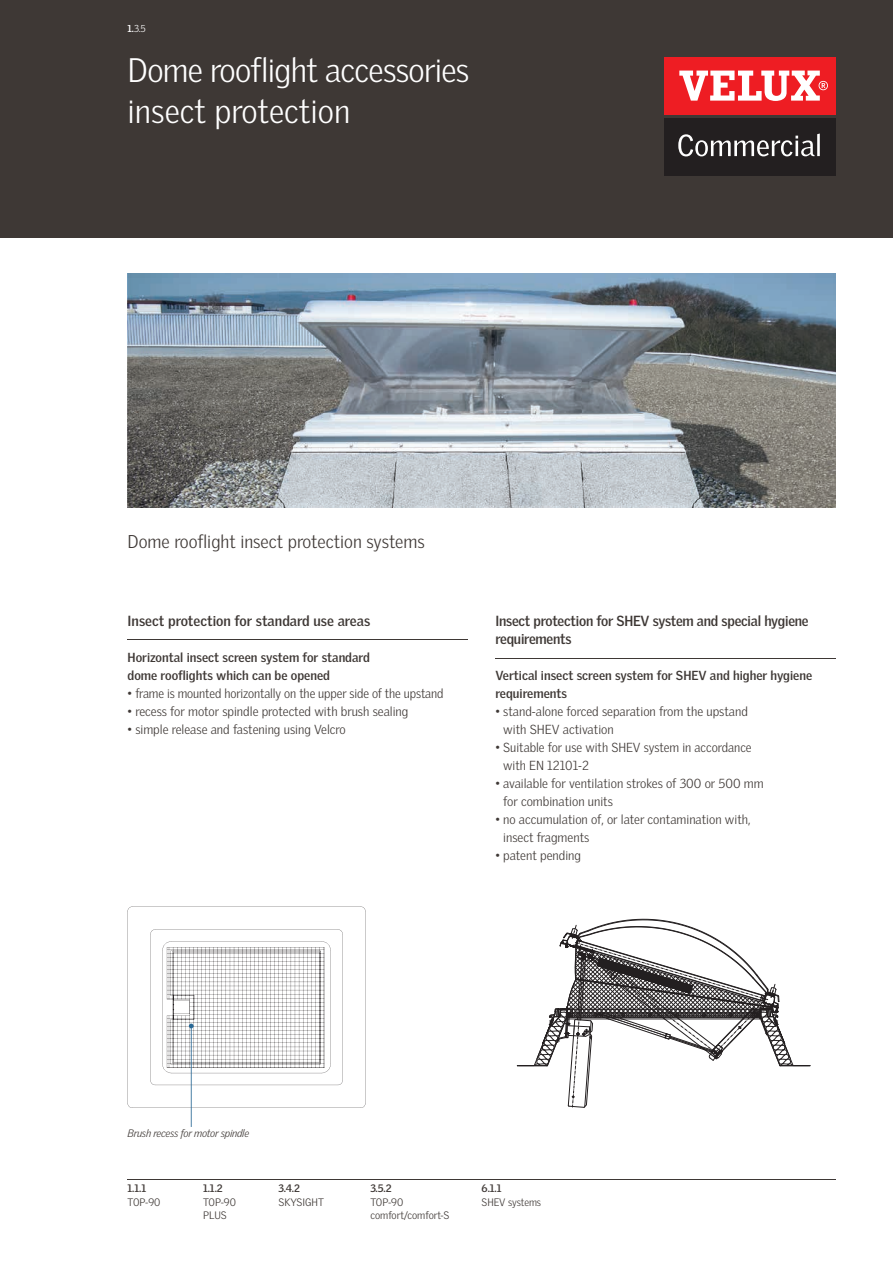
<style>
.page{position:relative;width:893px;height:1263px;background:#fff}
.page>*{position:absolute;margin:0;border:0;box-sizing:border-box;transform-origin:0 0}
.t1{font:300 33px/40.5px "Velux Gothic";letter-spacing:-.02em;color:#fff}
.t2{font:300 18px "Velux Gothic";color:#3e3835}
.t3{font:700 14.25px/18px "Velux Gothic";letter-spacing:-.015em;color:#3e3835}
.t4{font:300 12.75px/18px "Velux Gothic";color:#3e3835}
.t5{font:700 12.75px/18px "Velux Gothic";color:#3e3835}
.t6{font:300 10.5px/13.5px "Velux Gothic";color:#3e3835}
.t7{font:italic 300 10.5px "Velux Gothic";letter-spacing:-.02em;color:#3e3835}
.t8{font:700 10.5px "Velux Gothic";color:#3e3835}
.t9{font:300 9.75px "Velux Gothic";color:#fff}
.s1{font-weight:700}
</style>
<div class="page">
<svg style="left:128px;top:906px;width:237px;height:202px"></svg>
<svg style="left:189px;top:1023px;width:5px;height:5px"></svg>
<hr style="left:191px;top:1026px;width:1px;height:101px;background:#296895">
<svg style="left:517px;top:919px;width:294px;height:189px"></svg>
<img style="left:128px;top:273px;width:708px;height:234px">
<hr style="left:128px;top:640px;width:340px;height:1px;background:#3e3835">
<hr style="left:495px;top:658px;width:340px;height:1px;background:#3e3835">
<div style="left:0;top:0;width:893px;height:237px;background:#3e3835"></div>
<div style="left:665px;top:57px;width:171px;height:57px;background:#ee1d23"></div>
<svg style="left:679px;top:71px;width:149px;height:30px"></svg>
<div style="left:665px;top:118px;width:171px;height:57px;background:#231f20"></div>
<svg style="left:678px;top:134px;width:142px;height:22px"></svg>
<hr style="left:128px;top:1179px;width:708px;height:1px;background:#3e3835">
<p class="t9" style="left:128px;top:23px;width:20px"><span class="s1">1.</span>3.5</p>
<h1 class="t1" style="left:128px;top:50px;width:343px">Dome rooflight accessories insect protection</h1>
<h2 class="t2" style="left:128px;top:531px;width:299px">Dome rooflight insect protection systems</h2>
<p class="t3" style="left:128px;top:612px;width:244px">Insect protection for standard use areas</p>
<p class="t5" style="left:128px;top:649px;width:244px">Horizontal insect screen system for standard dome rooflights which can be opened</p>
<p class="t4" style="left:128px;top:685px;width:318px">• frame is mounted horizontally on the upper side of the upstand</p>
<p class="t4" style="left:128px;top:703px;width:282px">• recess for motor spindle protected with brush sealing</p>
<p class="t4" style="left:128px;top:721px;width:220px">• simple release and fastening using Velcro</p>
<p class="t3" style="left:495px;top:612px;width:315px">Insect protection for SHEV system and special hygiene requirements</p>
<p class="t5" style="left:495px;top:667px;width:318px">Vertical insect screen system for SHEV and higher hygiene requirements</p>
<p class="t4" style="left:503px;top:702px;width:246px;text-indent:-8px">• stand-alone forced separation from the upstand with SHEV activation</p>
<p class="t4" style="left:503px;top:738px;width:250px;text-indent:-8px">• Suitable for use with SHEV system in accordance with EN 12101-2</p>
<p class="t4" style="left:503px;top:774px;width:262px;text-indent:-8px">• available for ventilation strokes of 300 or 500 mm for combination units</p>
<p class="t4" style="left:503px;top:810px;width:249px;text-indent:-8px">• no accumulation of, or later contamination with, insect fragments</p>
<p class="t4" style="left:495px;top:846px;width:87px">• patent pending</p>
<p class="t7" style="left:128px;top:1127px;width:123px">Brush recess for motor spindle</p>
<p class="t8" style="left:128px;top:1182px;width:20px">1.1.1</p>
<p class="t6" style="left:128px;top:1195px;width:35px">TOP-90</p>
<p class="t8" style="left:203px;top:1182px;width:21px">1.1.2</p>
<p class="t6" style="left:203px;top:1195px;width:35px">TOP-90<br>PLUS</p>
<p class="t8" style="left:279px;top:1182px;width:23px">3.4.2</p>
<p class="t6" style="left:279px;top:1195px;width:47px">SKYSIGHT</p>
<p class="t8" style="left:370px;top:1182px;width:23px">3.5.2</p>
<p class="t6" style="left:370px;top:1195px;width:81px">TOP-90 comfort/comfort-S</p>
<p class="t8" style="left:482px;top:1182px;width:21px">6.1.1</p>
<p class="t6" style="left:482px;top:1195px;width:61px">SHEV systems</p>
</div>
